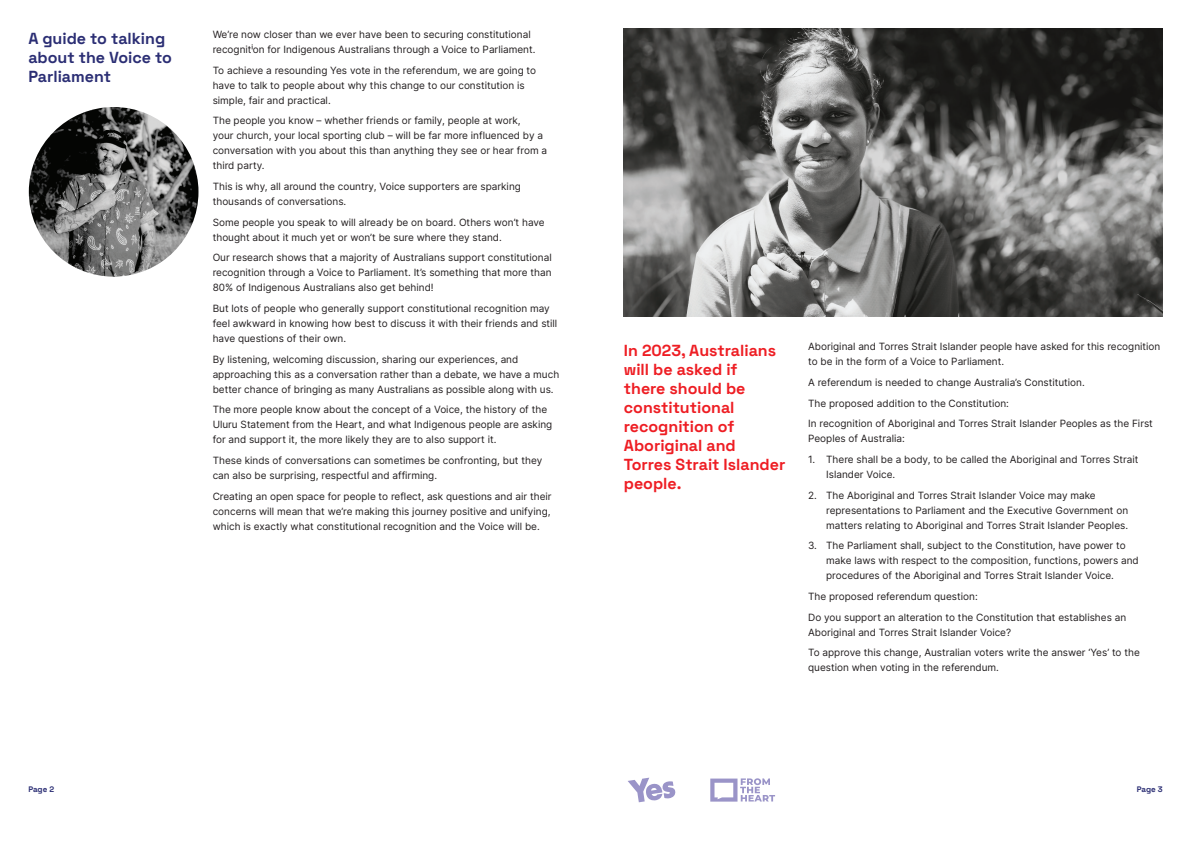
<style>
.page{position:relative;width:1191px;height:842px;background:#fff}
.page>*{position:absolute;margin:0;border:0;box-sizing:border-box;transform-origin:0 0}
.t1{font:300 16px/19px "Space Grotesk";color:#ee1d23}
.t2{font:300 16px/19px "Space Grotesk";color:#2b2e74}
.t3{font:10px/15px "Inter";color:#231f20}
.t4{font:300 8px "Space Grotesk";letter-spacing:-.01em;color:#2b2e74}
</style>
<div class="page">
<svg style="left:628px;top:778px;width:47px;height:24px"></svg>
<svg style="left:710px;top:778px;width:65px;height:24px"></svg>
<img style="left:624px;top:28px;width:538px;height:288px">
<img style="left:29px;top:107px;width:169px;height:170px;border-radius:85px">
<h1 class="t2" style="left:28px;top:28px;width:145px">A guide to talking about the Voice to<br>Parliament</h1>
<p class="t3" style="left:213px;top:27px;width:324px">We’re now closer than we ever have been to securing constitutional recognition for Indigenous Australians through a Voice to Parliament.</p>
<p class="t3" style="left:213px;top:62px;width:325px">To achieve a resounding Yes vote in the referendum, we are going to have to talk to people about why this change to our constitution is simple, fair and practical.</p>
<p class="t3" style="left:213px;top:113px;width:336px">The people you know – whether friends or family, people at work,<br>your church, your local sporting club – will be far more influenced by a conversation with you about this than anything they see or hear from a third party.</p>
<p class="t3" style="left:213px;top:179px;width:310px">This is why, all around the country, Voice supporters are sparking thousands of conversations.</p>
<p class="t3" style="left:213px;top:214px;width:333px">Some people you speak to will already be on board. Others won’t have thought about it much yet or won’t be sure where they stand.</p>
<p class="t3" style="left:213px;top:250px;width:341px;text-align:justify">Our research shows that a majority of Australians support constitutional recognition through a Voice to Parliament. It’s something that more than 80% of Indigenous Australians also get behind!</p>
<p class="t3" style="left:213px;top:301px;width:346px">But lots of people who generally support constitutional recognition may feel awkward in knowing how best to discuss it with their friends and still have questions of their own.</p>
<p class="t3" style="left:213px;top:351px;width:348px">By listening, welcoming discussion, sharing our experiences, and approaching this as a conversation rather than a debate, we have a much better chance of bringing as many Australians as possible along with us.</p>
<p class="t3" style="left:213px;top:402px;width:341px">The more people know about the concept of a Voice, the history of the<br>Uluru Statement from the Heart, and what Indigenous people are asking for and support it, the more likely they are to also support it.</p>
<p class="t3" style="left:213px;top:453px;width:331px">These kinds of conversations can sometimes be confronting, but they can also be surprising, respectful and affirming.</p>
<p class="t3" style="left:213px;top:488px;width:340px;text-align:justify">Creating an open space for people to reflect, ask questions and air their concerns will mean that we’re making this journey positive and unifying, which is exactly what constitutional recognition and the Voice will be.</p>
<h1 class="t1" style="left:624px;top:340px;width:163px">In 2023, Australians will be asked if<br>there should be constitutional recognition of<br>Aboriginal and<br>Torres Strait Islander people.</h1>
<p class="t3" style="left:808px;top:339px;width:354px">Aboriginal and Torres Strait Islander people have asked for this recognition to be in the form of a Voice to Parliament.</p>
<p class="t3" style="left:808px;top:372px;width:346px;line-height:20.7px">A referendum is needed to change Australia’s Constitution.<br>The proposed addition to the Constitution:<br>In recognition of Aboriginal and Torres Strait Islander Peoples as the First</p>
<p class="t3" style="left:808px;top:431px;width:98px">Peoples of Australia:</p>
<p class="t3" style="left:826px;top:452px;width:314px;text-indent:-18px">1. There shall be a body, to be called the Aboriginal and Torres Strait<br>Islander Voice.</p>
<p class="t3" style="left:826px;top:487px;width:303px;text-indent:-18px">2. The Aboriginal and Torres Strait Islander Voice may make representations to Parliament and the Executive Government on matters relating to Aboriginal and Torres Strait Islander Peoples.</p>
<p class="t3" style="left:826px;top:538px;width:314px;text-indent:-18px">3. The Parliament shall, subject to the Constitution, have power to make laws with respect to the composition, functions, powers and procedures of the Aboriginal and Torres Strait Islander Voice.</p>
<p class="t3" style="left:808px;top:586px;width:319px;line-height:20.7px">The proposed referendum question:<br>Do you support an alteration to the Constitution that establishes an</p>
<p class="t3" style="left:808px;top:621px;width:333px;line-height:20.7px">Aboriginal and Torres Strait Islander Voice?<br>To approve this change, Australian voters write the answer ‘Yes’ to the</p>
<p class="t3" style="left:808px;top:660px;width:192px">question when voting in the referendum.</p>
<p class="t4" style="left:28px;top:783px;width:27px">Page 2</p>
<p class="t4" style="left:1136px;top:783px;width:27px">Page 3</p>
</div>
